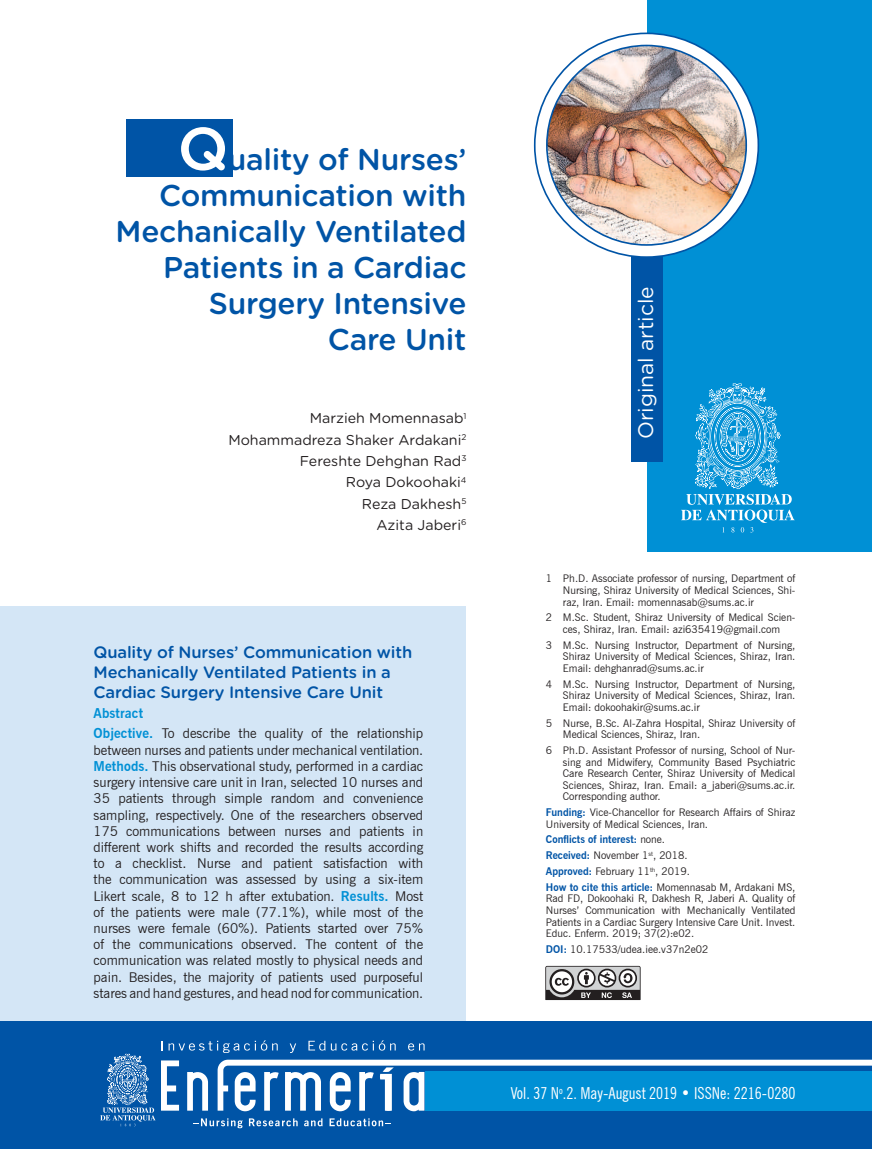
<style>
.page{position:relative;width:872px;height:1149px;background:#fff}
.page>*{position:absolute;margin:0;border:0;box-sizing:border-box;transform-origin:0 0}
.t1{font:500 30px/36px "Gotham Rounded";letter-spacing:-.01em;color:#0054a6;text-align:right}
.t2{font:21px "Gotham Rounded";color:#fff}
.t3{font:500 16.5px/19.8px "Gotham Rounded";letter-spacing:-.01em;color:#0054a6}
.t4{font:condensed 16.5px "News Gothic BT";color:#fff}
.t5{font:14.25px/21.3px "Gotham Rounded";color:#231f20;text-align:right}
.t6{font:13.5px/16.2px "News Gothic BT";color:#231f20}
.t7{font:10.5px/11.6px "News Gothic BT";color:#231f20;text-align:justify}
.t8{font:700 10.5px/15.8px "News Gothic BT";color:#0054a6}
.s1{font-size:60px;color:#fff}
.s2{font-weight:700;color:#0090d5}
.s3{font-weight:700;color:#0054a6}
.s4{font-weight:400;color:#231f20}
</style>
<div class="page">
<div style="left:646px;top:0;width:226px;height:552px;background:#0090d5"></div>
<div style="left:0;top:606px;width:466px;height:542px;background:#d4e6f6"></div>
<div style="left:0;top:1020px;width:872px;height:128px;background:#0054a6"></div>
<svg style="left:681px;top:383px;width:113px;height:149px"></svg>
<div style="left:630px;top:225px;width:32px;height:236px;background:#0054a6"></div>
<img style="left:534px;top:33px;width:225px;height:225px">
<svg style="left:161px;top:1041px;width:2px;height:9px"></svg>
<svg style="left:169px;top:1040px;width:109px;height:12px"></svg>
<svg style="left:290px;top:1043px;width:6px;height:9px"></svg>
<svg style="left:308px;top:1040px;width:17px;height:10px"></svg>
<svg style="left:331px;top:1040px;width:65px;height:10px"></svg>
<svg style="left:408px;top:1043px;width:16px;height:7px"></svg>
<svg style="left:100px;top:1053px;width:55px;height:72px"></svg>
<svg style="left:194px;top:1118px;width:48px;height:9px"></svg>
<svg style="left:249px;top:1118px;width:49px;height:7px"></svg>
<svg style="left:304px;top:1118px;width:18px;height:7px"></svg>
<svg style="left:329px;top:1118px;width:61px;height:7px"></svg>
<svg style="left:161px;top:1060px;width:18px;height:50px"></svg>
<svg style="left:187px;top:1072px;width:21px;height:38px"></svg>
<svg style="left:218px;top:1059px;width:654px;height:51px"></svg>
<div style="left:424px;top:1071px;width:448px;height:39px;background:#0090d5"></div>
<div style="left:126px;top:119px;width:106px;height:58px;background:#0054a6"></div>
<svg style="left:545px;top:965px;width:95px;height:34px"></svg>
<h1 class="t1" style="left:116px;top:140px;width:352px"><span class="s1">Q</span>uality of Nurses’<br>Communication with<br>Mechanically Ventilated<br>Patients in a Cardiac<br>Surgery Intensive<br>Care Unit</h1>
<h3 class="t5" style="left:228px;top:407px;width:240px">Marzieh Momennasab<sup>1<br></sup>Mohammadreza Shaker Ardakani<sup>2<br></sup>Fereshte Dehghan Rad<sup>3<br></sup>Roya Dokoohaki<sup>4<br></sup>Reza Dakhesh<sup>5<br></sup>Azita Jaberi<sup>6</sup></h3>
<h3 class="t3" style="left:94px;top:641px;width:320px">Quality of Nurses’ Communication with<br>Mechanically Ventilated Patients in a<br>Cardiac Surgery Intensive Care Unit</h3>
<p class="t6" style="left:94px;top:702px;width:331px;line-height:20.4px"><span class="s2">Abstract<br>Objective.</span> To describe the quality of the relationship</p>
<p class="t6" style="left:94px;top:741px;width:331px;text-align:justify">between nurses and patients under mechanical ventilation.<br><span class="s2">Methods.</span> This observational study, performed in a cardiac surgery intensive care unit in Iran, selected 10 nurses and 35 patients through simple random and convenience sampling, respectively. One of the researchers observed 175 communications between nurses and patients in different work shifts and recorded the results according to a checklist. Nurse and patient satisfaction with the communication was assessed by using a six-item Likert scale, 8 to 12 h after extubation. <span class="s2">Results.</span> Most of the patients were male (77.1%), while most of the nurses were female (60%). Patients started over 75% of the communications observed. The content of the communication was related mostly to physical needs and pain. Besides, the majority of patients used purposeful stares and hand gestures, and head nod for communication.</p>
<h2 class="t2" style="left:631px;top:439px;width:154px;rotate:-90deg">Original article</h2>
<p class="t7" style="left:563px;top:572px;width:234px;text-indent:-17px">1 Ph.D. Associate professor of nursing, Department of Nursing, Shiraz University of Medical Sciences, Shi&shy;raz, Iran. Email: momennasab@sums.ac.ir</p>
<p class="t7" style="left:546px;top:611px;width:251px;text-align:center">2 M.Sc. Student, Shiraz University of Medical Scien&shy;ces, Shiraz, Iran. Email: azi635419@gmail.com</p>
<p class="t7" style="left:563px;top:639px;width:234px;text-indent:-17px">3 M.Sc. Nursing Instructor, Department of Nursing, Shiraz University of Medical Sciences, Shiraz, Iran.<br>Email: dehghanrad@sums.ac.ir</p>
<p class="t7" style="left:563px;top:678px;width:234px;text-indent:-17px">4 M.Sc. Nursing Instructor, Department of Nursing, Shiraz University of Medical Sciences, Shiraz, Iran.<br>Email: dokoohakir@sums.ac.ir</p>
<p class="t7" style="left:563px;top:716px;width:234px;text-indent:-17px">5 Nurse, B.Sc. Al-Zahra Hospital, Shiraz University of<br>Medical Sciences, Shiraz, Iran.</p>
<p class="t7" style="left:563px;top:744px;width:234px;text-indent:-17px">6 Ph.D. Assistant Professor of nursing, School of Nur&shy;sing and Midwifery, Community Based Psychiatric Care Research Center, Shiraz University of Medical Sciences, Shiraz, Iran. Email: a_jaberi@sums.ac.ir.<br>Corresponding author.</p>
<p class="t7" style="left:546px;top:806px;width:251px"><span class="s3">Funding:</span> Vice-Chancellor for Research Affairs of Shiraz<br>University of Medical Sciences, Iran.</p>
<p class="t8" style="left:546px;top:831px;width:251px">Conflicts of interest: <span class="s4">none.<br></span>Received: <span class="s4">November 1</span><sup>st</sup><span class="s4">, 2018.<br></span>Approved: <span class="s4">February 11</span><sup>th</sup><span class="s4">, 2019.<br></span>How to cite this article: <span class="s4">Momennasab M, Ardakani MS,</span></p>
<p class="t7" style="left:546px;top:892px;width:251px">Rad FD, Dokoohaki R, Dakhesh R, Jaberi A. Quality of Nurses’ Communication with Mechanically Ventilated Patients in a Cardiac Surgery Intensive Care Unit. Invest.<br>Educ. Enferm. 2019; 37(2):e02.</p>
<p class="t7" style="left:546px;top:943px;width:164px"><span class="s3">DOI:</span> 10.17533/udea.iee.v37n2e02</p>
<h3 class="t4" style="left:511px;top:1083px;width:286px">Vol. 37 N<sup>o</sup>.2. May-August 2019 • ISSNe: 2216-0280</h3>
</div>
